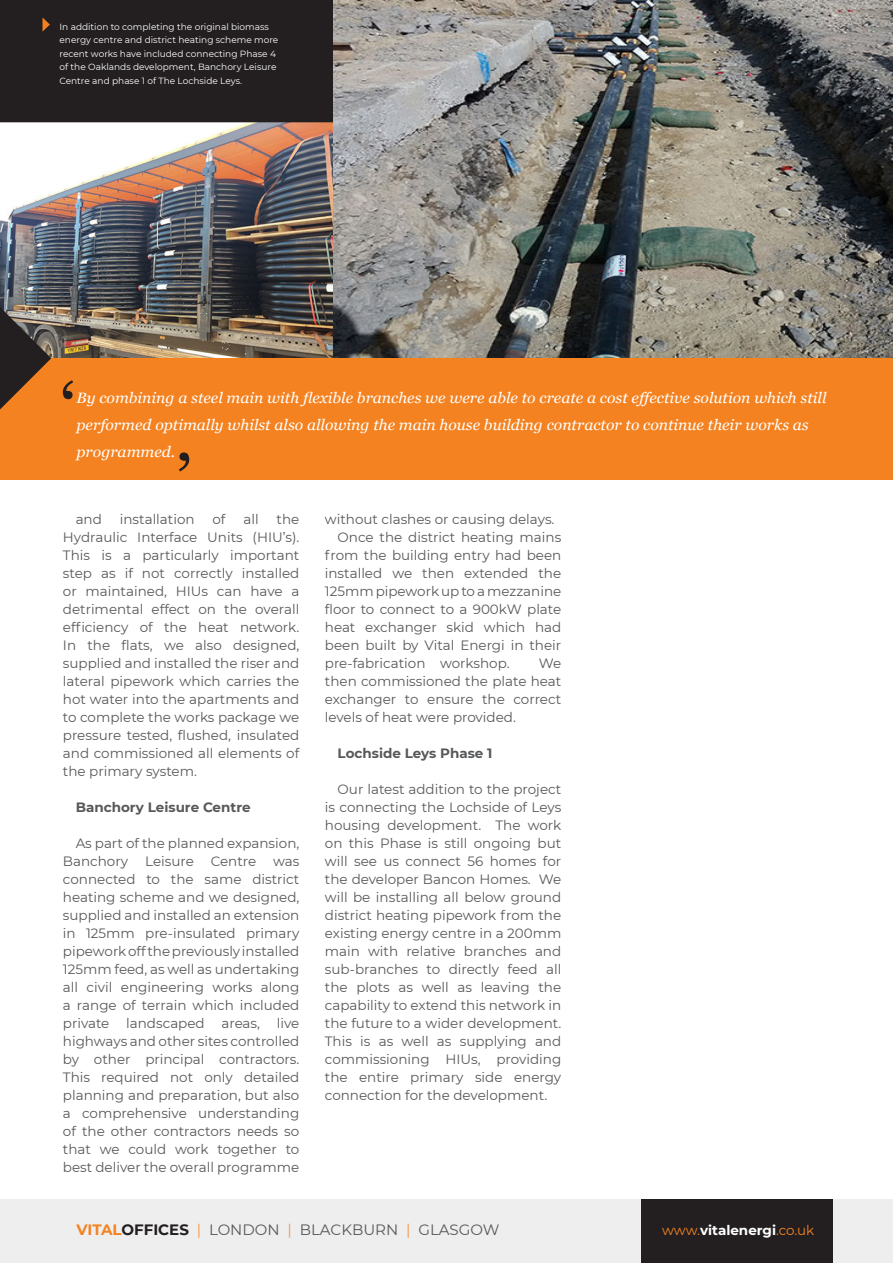
<style>
.page{position:relative;width:893px;height:1263px;background:#fff}
.page>*{position:absolute;margin:0;border:0;box-sizing:border-box;transform-origin:0 0}
.t1{font:italic 15px/27px "Georgia";color:#fff;scale:1.05 1}
.t2{font:15px "Montserrat";color:#57585a}
.t3{font:13.5px/18px "Montserrat";color:#57585a;text-align:justify}
.t4{font:700 13.5px "Montserrat";color:#57585a}
.t5{font:700 13.5px "Montserrat";color:#fff}
.t6{font:9px/13.5px "Montserrat";color:#fff}
.s1{font-weight:700;color:#f58220}
.s2{font-weight:700;color:#231f20}
.s3{color:#f79848}
.s4{font-weight:400;color:#f58220}
</style>
<div class="page">
<div style="left:0;top:1199px;width:893px;height:64px;background:#eeeeef"></div>
<div style="left:641px;top:1199px;width:192px;height:64px;background:#231f20"></div>
<div style="left:0;top:0;width:893px;height:152px;background:#231f20"></div>
<img style="left:0;top:122px;width:333px;height:236px">
<img style="left:333px;top:0;width:560px;height:358px">
<svg style="left:43px;top:18px;width:7px;height:13px"></svg>
<div style="left:0;top:358px;width:893px;height:122px;background:#f58220"></div>
<svg style="left:0;top:305px;width:51px;height:105px"></svg>
<svg style="left:63px;top:380px;width:10px;height:19px"></svg>
<svg style="left:179px;top:452px;width:10px;height:19px"></svg>
<p class="t6" style="left:60px;top:19px;width:220px">In addition to completing the original biomass energy centre and district heating scheme more recent works have included connecting Phase 4 of the Oaklands development, Banchory Leisure Centre and phase 1 of The Lochside Leys.</p>
<p class="t1" style="left:77px;top:385px;width:716px">By combining a steel main with flexible branches we were able to create a cost effective solution which still performed optimally whilst also allowing the main house building contractor to continue their works as programmed.</p>
<p class="t3" style="left:76px;top:510px;width:28px">and</p>
<p class="t3" style="left:120px;top:510px;width:76px">installation</p>
<p class="t3" style="left:213px;top:510px;width:15px">of</p>
<p class="t3" style="left:243px;top:510px;width:17px">all</p>
<p class="t3" style="left:63px;top:510px;width:238px;text-indent:214px">the Hydraulic Interface Units (HIU’s).<br>This is a particularly important step as if not correctly installed or maintained, HIUs can have a detrimental effect on the overall efficiency of the heat network.<br>In the flats, we also designed, supplied and installed the riser and lateral pipework which carries the hot water into the apartments and to complete the works package we pressure tested, flushed, insulated and commissioned all elements of the primary system.</p>
<p class="t4" style="left:76px;top:798px;width:176px">Banchory Leisure Centre</p>
<p class="t3" style="left:63px;top:834px;width:238px;text-indent:13px">As part of the planned expansion, Banchory Leisure Centre was connected to the same district heating scheme and we designed, supplied and installed an extension in 125mm pre-insulated primary pipework off the previously installed 125mm feed, as well as undertaking all civil engineering works along a range of terrain which included private landscaped areas, live highways and other sites controlled by other principal contractors.<br>This required not only detailed planning and preparation, but also a comprehensive understanding of the other contractors needs so that we could work together to best deliver the overall programme</p>
<p class="t3" style="left:325px;top:510px;width:231px">without clashes or causing delays.</p>
<p class="t3" style="left:338px;top:528px;width:225px">Once the district heating mains</p>
<p class="t3" style="left:325px;top:546px;width:238px">from the building entry had been</p>
<p class="t3" style="left:325px;top:564px;width:238px">installed we then extended the</p>
<p class="t3" style="left:325px;top:582px;width:238px">125mm pipework up to a mezzanine</p>
<p class="t3" style="left:325px;top:600px;width:238px">floor to connect to a 900kW plate</p>
<p class="t3" style="left:325px;top:618px;width:238px">heat exchanger skid which had</p>
<p class="t3" style="left:325px;top:636px;width:238px">been built by Vital Energi in their</p>
<p class="t3" style="left:325px;top:654px;width:186px">pre-fabrication workshop.</p>
<p class="t3" style="left:325px;top:654px;width:238px;text-indent:214px">We then commissioned the plate heat exchanger to ensure the correct levels of heat were provided.</p>
<p class="t4" style="left:338px;top:744px;width:156px">Lochside Leys Phase 1</p>
<p class="t3" style="left:325px;top:780px;width:238px;text-indent:13px">Our latest addition to the project is connecting the Lochside of Leys housing development. The work on this Phase is still ongoing but will see us connect 56 homes for the developer Bancon Homes. We will be installing all below ground district heating pipework from the existing energy centre in a 200mm main with relative branches and sub-branches to directly feed all the plots as well as leaving the capability to extend this network in the future to a wider development.<br>This is as well as supplying and commissioning HIUs, providing the entire primary side energy connection for the development.</p>
<p class="t2" style="left:77px;top:1220px;width:424px"><span class="s1">VITAL</span><span class="s2">OFFICES</span> <span class="s3">|</span> LONDON <span class="s3">|</span> BLACKBURN <span class="s3">|</span> GLASGOW</p>
<p class="t5" style="left:662px;top:1221px;width:154px"><span class="s4">www.</span>vitalenergi<span class="s4">.co.uk</span></p>
</div>
